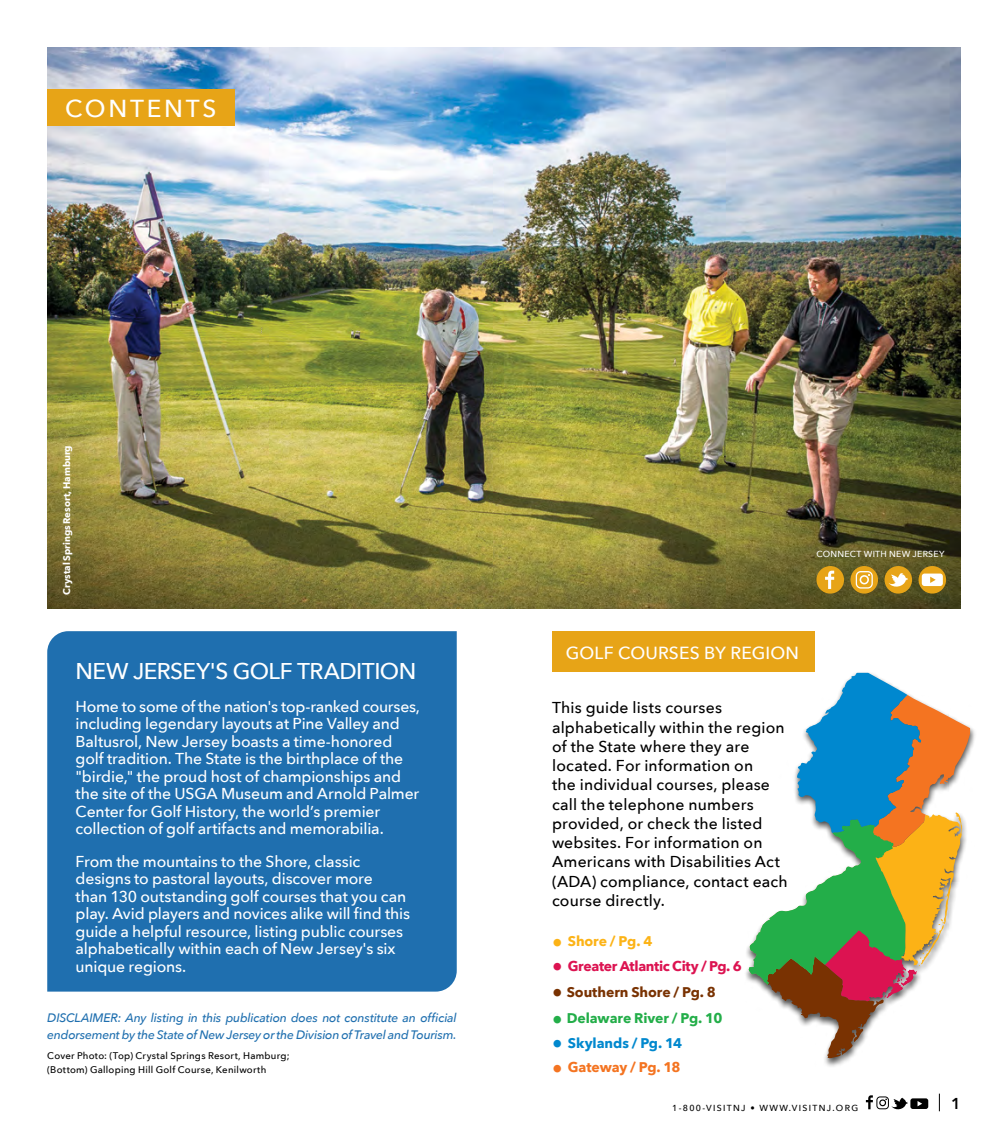
<style>
.page{position:relative;width:1008px;height:1134px;background:#fff}
.page>*{position:absolute;margin:0;border:0;box-sizing:border-box;transform-origin:0 0}
.t1{font:500 24.5px "Avenir Next";letter-spacing:.11em;color:#fff}
.t2{font:500 22.75px "Avenir Next";letter-spacing:-.02em;color:#fff}
.t3{font:500 17.5px "Avenir Next";letter-spacing:.01em;color:#fff}
.t4{font:500 15.75px/17.5px "Avenir Next";letter-spacing:-.01em;color:#fff}
.t5{font:500 15.75px/19.2px "Avenir Next";letter-spacing:.01em;color:#000}
.t6{font:600 15.75px "Avenir Next";color:#000}
.t7{font:700 14px "Avenir Next";letter-spacing:-.025em;color:#dc1351}
.t8{font:700 14px "Avenir Next";letter-spacing:-.005em;color:#23ae49}
.t9{font:700 14px "Avenir Next";letter-spacing:-.005em;color:#793202}
.t10{font:700 14px "Avenir Next";letter-spacing:-.005em;color:#0088ce}
.t11{font:700 14px "Avenir Next";letter-spacing:-.01em;color:#f47421}
.t12{font:700 14px "Avenir Next";letter-spacing:-.005em;color:#fcb316}
.t13{font:italic 500 12.25px/17.5px "Avenir Next";letter-spacing:-.015em;color:#1f6faf}
.t14{font:500 9.62px/14px "Avenir Next";letter-spacing:.025em;color:#000}
.t15{font:700 9.62px "Avenir Next";letter-spacing:-.005em;color:#fff}
.t16{font:500 8.75px "Avenir Next";letter-spacing:.15em;color:#000}
.t17{font:500 8.75px "Avenir Next";letter-spacing:.03em;color:#fff}
.s1{font-size:21px}
</style>
<div class="page">
<div style="left:876px;top:1096px;width:13px;height:13px;border:1px solid #000;border-radius:3px"></div>
<div style="left:879px;top:1099px;width:7px;height:7px;border:1px solid #000;border-radius:50%"></div>
<svg style="left:939px;top:1094px;width:1px;height:17px"></svg>
<svg style="left:866px;top:1095px;width:7px;height:14px"></svg>
<svg style="left:885px;top:1098px;width:23px;height:12px"></svg>
<div style="left:910px;top:1098px;width:18px;height:11px;background:#000;border-radius:2px"></div>
<svg style="left:918px;top:1101px;width:4px;height:5px"></svg>
<img style="left:47px;top:47px;width:914px;height:561px">
<div style="left:552px;top:631px;width:262px;height:41px;background:#e7a417"></div>
<div style="left:744px;top:671px;width:233px;height:397px;background:#000;opacity:.67"></div>
<svg style="left:908px;top:768px;width:25px;height:17px"></svg>
<svg style="left:858px;top:979px;width:26px;height:17px"></svg>
<svg style="left:797px;top:673px;width:60px;height:107px"></svg>
<div style="left:816px;top:566px;width:28px;height:28px;background:#e7a417;border-radius:50%"></div>
<svg style="left:825px;top:571px;width:9px;height:18px"></svg>
<div style="left:885px;top:566px;width:27px;height:28px;background:#e7a417;border-radius:50%"></div>
<svg style="left:889px;top:573px;width:19px;height:14px"></svg>
<svg style="left:919px;top:566px;width:27px;height:28px"></svg>
<div style="left:922px;top:574px;width:21px;height:12px;background:#fff;border-radius:3px"></div>
<svg style="left:930px;top:577px;width:6px;height:6px"></svg>
<div style="left:851px;top:566px;width:27px;height:28px;background:#e7a417;border-radius:50%"></div>
<div style="left:856px;top:571px;width:17px;height:18px;border:1px solid #fff;border-radius:4px"></div>
<div style="left:860px;top:575px;width:9px;height:9px;border:2px solid #fff;border-radius:50%"></div>
<div style="left:47px;top:631px;width:410px;height:361px;background:#1f6faf"></div>
<div style="left:47px;top:89px;width:188px;height:37px;background:#e7a417"></div>
<h1 class="t1" style="left:65px;top:88px;width:153px">CONTENTS</h1>
<p class="t15" style="left:58px;top:595px;width:151px;rotate:-90deg">Crystal Springs Resort, Hamburg</p>
<h2 class="t2" style="left:76px;top:652px;width:342px">NEW JERSEY'S GOLF TRADITION</h2>
<p class="t4" style="left:76px;top:697px;width:346px">Home to some of the nation's top-ranked courses, including legendary layouts at Pine Valley and Baltusrol, New Jersey boasts a time-honored golf tradition. The State is the birthplace of the "birdie," the proud host of championships and the site of the USGA Museum and Arnold Palmer Center for Golf History, the world’s premier collection of golf artifacts and memorabilia.</p>
<p class="t4" style="left:76px;top:852px;width:336px">From the mountains to the Shore, classic designs to pastoral layouts, discover more<br>than 130 outstanding golf courses that you can play. Avid players and novices alike will find this guide a helpful resource, listing public courses alphabetically within each of New Jersey's six unique regions.</p>
<p class="t13" style="left:47px;top:1008px;width:411px">DISCLAIMER: Any listing in this publication does not constitute an official endorsement by the State of New Jersey or the Division of Travel and Tourism.</p>
<p class="t14" style="left:47px;top:1048px;width:244px">Cover Photo: (Top) Crystal Springs Resort, Hamburg; (Bottom) Galloping Hill Golf Course, Kenilworth</p>
<p class="t17" style="left:816px;top:547px;width:130px">CONNECT WITH NEW JERSEY</p>
<p class="t3" style="left:566px;top:638px;width:235px">GOLF COURSES BY REGION</p>
<p class="t5" style="left:552px;top:698px;width:237px">This guide lists courses alphabetically within the region of the State where they are located. For information on<br>the individual courses, please call the telephone numbers provided, or check the listed websites. For information on<br>Americans with Disabilities Act (ADA) compliance, contact each course directly.</p>
<p class="t12" style="left:552px;top:929px;width:102px"><span class="s1">•</span> Shore / Pg. 4</p>
<p class="t7" style="left:552px;top:954px;width:191px"><span class="s1">•</span> Greater Atlantic City / Pg. 6</p>
<p class="t9" style="left:552px;top:980px;width:165px"><span class="s1">•</span> Southern Shore / Pg. 8</p>
<p class="t8" style="left:552px;top:1006px;width:172px"><span class="s1">•</span> Delaware River / Pg. 10</p>
<p class="t10" style="left:552px;top:1031px;width:132px"><span class="s1">•</span> Skylands / Pg. 14</p>
<p class="t11" style="left:552px;top:1055px;width:130px"><span class="s1">•</span> Gateway / Pg. 18</p>
<p class="t16" style="left:672px;top:1100px;width:187px">1-800-VISITNJ • WWW.VISITNJ.ORG</p>
<p class="t6" style="left:951px;top:1090px;width:11px">1</p>
</div>
